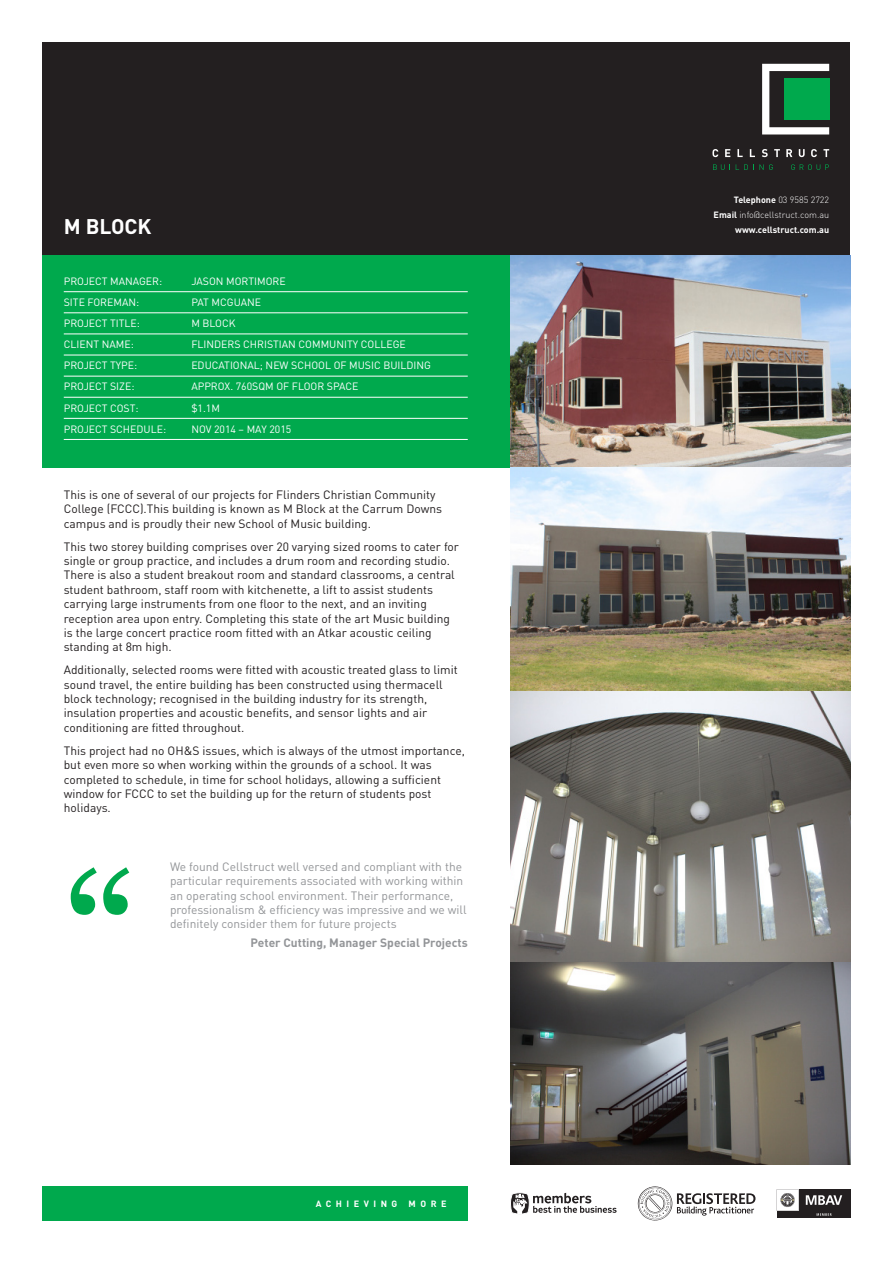
<style>
.page{position:relative;width:893px;height:1263px;background:#fff}
.page>*{position:absolute;margin:0;border:0;box-sizing:border-box;transform-origin:0 0}
.t1{font:180px "Georgia";color:#00a94d}
.t2{font:700 21px "DIN";color:#fff}
.t3{font:12px/14.4px "DIN";color:#231f20}
.t4{font:12px/14.4px "DIN";color:#939598}
.t5{font:700 12px "DIN";color:#939598}
.Specs{font:10.5px "DIN";color:#fff}
.t6{font:300 9px "DIN";color:#fff}
.t7{font:700 9px "DIN";color:#fff}
.t8{font:700 9px "DIN";letter-spacing:.5em;color:#fff}
.s1{font-weight:700}
</style>
<div class="page">
<div style="left:43px;top:43px;width:807px;height:212px;background:#231f20"></div>
<svg style="left:712px;top:149px;width:6px;height:8px"></svg>
<svg style="left:725px;top:149px;width:5px;height:8px"></svg>
<svg style="left:737px;top:149px;width:6px;height:8px"></svg>
<svg style="left:750px;top:149px;width:5px;height:8px"></svg>
<svg style="left:762px;top:149px;width:6px;height:8px"></svg>
<svg style="left:774px;top:149px;width:6px;height:8px"></svg>
<svg style="left:786px;top:149px;width:6px;height:8px"></svg>
<svg style="left:799px;top:149px;width:6px;height:8px"></svg>
<svg style="left:811px;top:149px;width:6px;height:8px"></svg>
<svg style="left:823px;top:149px;width:6px;height:8px"></svg>
<svg style="left:762px;top:64px;width:67px;height:70px"></svg>
<div style="left:784px;top:78px;width:45px;height:42px;background:#00a94d"></div>
<svg style="left:713px;top:164px;width:17px;height:6px"></svg>
<svg style="left:736px;top:164px;width:37px;height:6px"></svg>
<svg style="left:791px;top:164px;width:38px;height:6px"></svg>
<div style="left:43px;top:1186px;width:425px;height:34px;background:#00a94d"></div>
<div style="left:43px;top:255px;width:467px;height:213px;background:#00a94d"></div>
<hr style="left:64px;top:291px;width:404px;height:1px;background:#fff">
<hr style="left:64px;top:312px;width:404px;height:1px;background:#fff">
<hr style="left:64px;top:334px;width:404px;height:1px;background:#fff">
<hr style="left:64px;top:355px;width:404px;height:1px;background:#fff">
<hr style="left:64px;top:376px;width:404px;height:1px;background:#fff">
<hr style="left:64px;top:397px;width:404px;height:1px;background:#fff">
<hr style="left:64px;top:418px;width:404px;height:1px;background:#fff">
<hr style="left:64px;top:439px;width:404px;height:1px;background:#fff">
<img style="left:510px;top:255px;width:340px;height:909px">
<div style="left:777px;top:1211px;width:73px;height:7px;background:#231f20"></div>
<div style="left:798px;top:1189px;width:52px;height:22px;background:#231f20"></div>
<svg style="left:817px;top:1213px;width:14px;height:3px"></svg>
<svg style="left:806px;top:1195px;width:36px;height:10px"></svg>
<svg style="left:777px;top:1189px;width:22px;height:22px"></svg>
<svg style="left:510px;top:1193px;width:107px;height:21px"></svg>
<svg style="left:638px;top:1186px;width:117px;height:34px"></svg>
<p class="t2" style="left:64px;top:213px;width:89px">M BLOCK</p>
<p class="Specs" style="left:64px;top:275px;width:100px">PROJECT MANAGER:</p>
<p class="Specs" style="left:191px;top:275px;width:96px">JASON MORTIMORE</p>
<p class="Specs" style="left:64px;top:296px;width:77px">SITE FOREMAN:</p>
<p class="Specs" style="left:191px;top:296px;width:71px">PAT MCGUANE</p>
<p class="Specs" style="left:64px;top:317px;width:78px">PROJECT TITLE:</p>
<p class="Specs" style="left:191px;top:317px;width:46px">M BLOCK</p>
<p class="Specs" style="left:64px;top:338px;width:72px">CLIENT NAME:</p>
<p class="Specs" style="left:191px;top:338px;width:216px">FLINDERS CHRISTIAN COMMUNITY COLLEGE</p>
<p class="Specs" style="left:64px;top:359px;width:75px">PROJECT TYPE:</p>
<p class="Specs" style="left:191px;top:359px;width:241px">EDUCATIONAL; NEW SCHOOL OF MUSIC BUILDING</p>
<p class="Specs" style="left:64px;top:380px;width:72px">PROJECT SIZE:</p>
<p class="Specs" style="left:191px;top:380px;width:169px">APPROX. 760SQM OF FLOOR SPACE</p>
<p class="Specs" style="left:64px;top:401px;width:76px">PROJECT COST:</p>
<p class="Specs" style="left:191px;top:401px;width:30px">$1.1M</p>
<p class="Specs" style="left:64px;top:422px;width:104px">PROJECT SCHEDULE:</p>
<p class="Specs" style="left:191px;top:422px;width:101px">NOV 2014 – MAY 2015</p>
<p class="t3" style="left:64px;top:487px;width:380px">This is one of several of our projects for Flinders Christian Community<br>College (FCCC).This building is known as M Block at the Carrum Downs campus and is proudly their new School of Music building.</p>
<p class="t3" style="left:64px;top:539px;width:397px">This two storey building comprises over 20 varying sized rooms to cater for single or group practice, and includes a drum room and recording studio.<br>There is also a student breakout room and standard classrooms, a central student bathroom, staff room with kitchenette, a lift to assist students carrying large instruments from one floor to the next, and an inviting reception area upon entry. Completing this state of the art Music building is the large concert practice room fitted with an Atkar acoustic ceiling standing at 8m high.</p>
<p class="t3" style="left:64px;top:662px;width:396px">Additionally, selected rooms were fitted with acoustic treated glass to limit sound travel, the entire building has been constructed using thermacell block technology; recognised in the building industry for its strength, insulation properties and acoustic benefits, and sensor lights and air conditioning are fitted throughout.</p>
<p class="t3" style="left:64px;top:743px;width:403px">This project had no OH&amp;S issues, which is always of the utmost importance, but even more so when working within the grounds of a school. It was completed to schedule, in time for school holidays, allowing a sufficient window for FCCC to set the building up for the return of students post holidays.</p>
<p class="t1" style="left:64px;top:837px;width:75px">“</p>
<p class="t4" style="left:170px;top:859px;width:298px">We found Cellstruct well versed and compliant with the particular requirements associated with working within an operating school environment. Their performance, professionalism &amp; efficiency was impressive and we will definitely consider them for future projects</p>
<p class="t5" style="left:251px;top:935px;width:219px">Peter Cutting, Manager Special Projects</p>
<p class="t8" style="left:316px;top:1198px;width:132px">ACHIEVING MORE</p>
<p class="t6" style="left:734px;top:194px;width:97px"><span class="s1">Telephone</span> 03 9585 2722</p>
<p class="t6" style="left:714px;top:209px;width:117px"><span class="s1">Email</span> info@cellstruct.com.au</p>
<p class="t7" style="left:735px;top:224px;width:95px">www.cellstruct.com.au</p>
</div>
